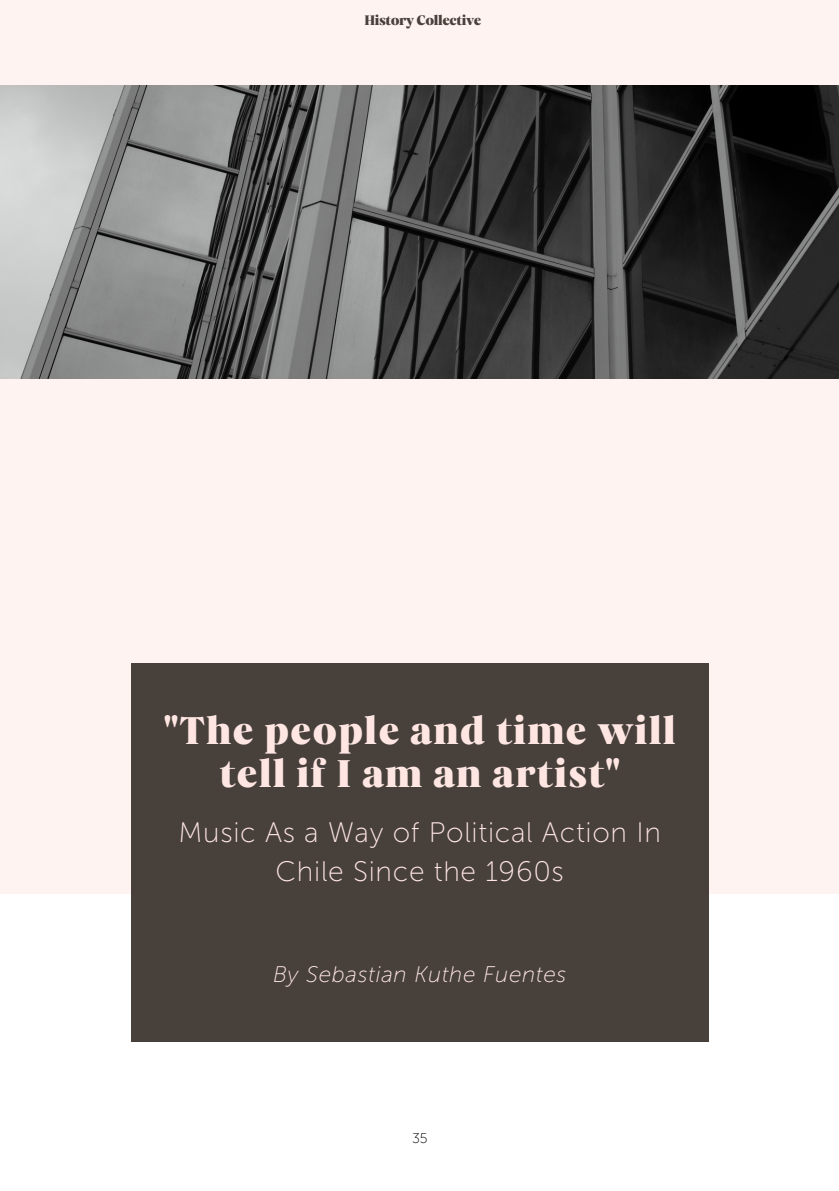
<style>
.page{position:relative;width:839px;height:1191px;background:#fff}
.page>*{position:absolute;margin:0;border:0;box-sizing:border-box;transform-origin:0 0}
.t1{font:39.4px/43.4px "Carelia Upright";letter-spacing:.025em;color:#ffe6e3;text-align:center}
.t2{font:28.2px/39.2px "Museo Sans 100";letter-spacing:.025em;color:#ffe6e3;text-align:center}
.t3{font:italic 22.6px "Museo Sans 100";letter-spacing:.025em;color:#ffe6e3}
.t4{font:14px "Carelia Upright";letter-spacing:-.03em;color:#47403b}
.t5{font:14px "Museo Sans 100";color:#000}
</style>
<div class="page">
<div style="left:0;top:0;width:838px;height:894px;background:#fff3f2"></div>
<div style="left:131px;top:664px;width:577px;height:378px;background:#47403b"></div>
<img style="left:0;top:86px;width:838px;height:292px">
<p class="t4" style="left:364px;top:12px;width:119px">History Collective</p>
<p class="t1" style="left:164px;top:709px;width:513px">"The people and time will tell if I am an artist"</p>
<p class="t2" style="left:179px;top:812px;width:483px">Music As a Way of Political Action In<br>Chile Since the 1960s</p>
<p class="t3" style="left:273px;top:961px;width:295px">By Sebastian Kuthe Fuentes</p>
<p class="t5" style="left:412px;top:1129px;width:17px">35</p>
</div>
